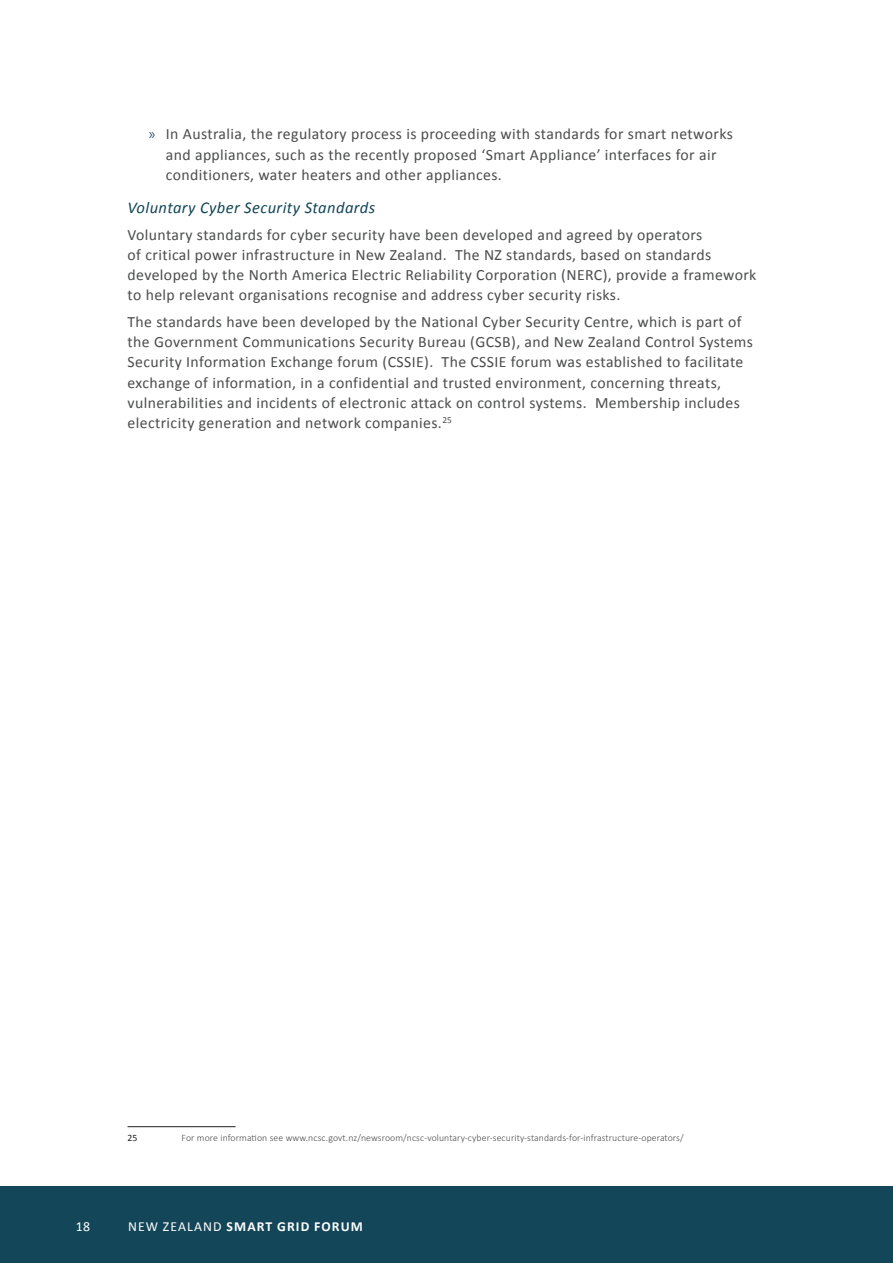
<style>
.page{position:relative;width:893px;height:1263px;background:#fff}
.page>*{position:absolute;margin:0;border:0;box-sizing:border-box;transform-origin:0 0}
.Subhead2{font:italic 16.5px "Calibri";letter-spacing:.025em;color:#134658}
.Body{font:15.75px/20.2px "Calibri";letter-spacing:.025em;color:#4b4c4d}
.t1{font:700 13.8px "Calibri";letter-spacing:.08em;color:#fff}
.t2{font:13.8px "Calibri";color:#fff}
.Footnote_text{font:300 9.75px "Calibri";letter-spacing:.01em;color:#4b4c4d}
.Footnote_text-2{font:9.75px "Calibri";color:#231f20}
.s1{font-family:"Myriad Pro";color:#3a5667}
.s2{font-weight:400}
</style>
<div class="page">
<div style="left:0;top:1186px;width:893px;height:77px;background:#134658"></div>
<hr style="left:128px;top:1126px;width:108px;height:1px;background:#231f20">
<p class="Body" style="left:166px;top:124px;width:569px;text-indent:-17px"><span class="s1">»</span> In Australia, the regulatory process is proceeding with standards for smart networks and appliances, such as the recently proposed ‘Smart Appliance’ interfaces for air conditioners, water heaters and other appliances.</p>
<p class="Subhead2" style="left:128px;top:196px;width:249px">Voluntary Cyber Security Standards</p>
<p class="Body" style="left:128px;top:224px;width:630px">Voluntary standards for cyber security have been developed and agreed by operators<br>of critical power infrastructure in New Zealand. The NZ standards, based on standards developed by the North America Electric Reliability Corporation (NERC), provide a framework to help relevant organisations recognise and address cyber security risks.</p>
<p class="Body" style="left:128px;top:312px;width:627px">The standards have been developed by the National Cyber Security Centre, which is part of the Government Communications Security Bureau (GCSB), and New Zealand Control Systems Security Information Exchange forum (CSSIE). The CSSIE forum was established to facilitate exchange of information, in a confidential and trusted environment, concerning threats, vulnerabilities and incidents of electronic attack on control systems. Membership includes electricity generation and network companies.<sup>25</sup></p>
<p class="Footnote_text-2" style="left:128px;top:1131px;width:11px">25</p>
<p class="Footnote_text" style="left:182px;top:1132px;width:504px">For more information see www.ncsc.govt.nz/newsroom/ncsc-voluntary-cyber-security-standards-for-infrastructure-operators/</p>
<p class="t2" style="left:76px;top:1218px;width:16px">18</p>
<p class="t1" style="left:128px;top:1218px;width:236px"><span class="s2">NEW ZEALAND</span> SMART GRID FORUM</p>
</div>
